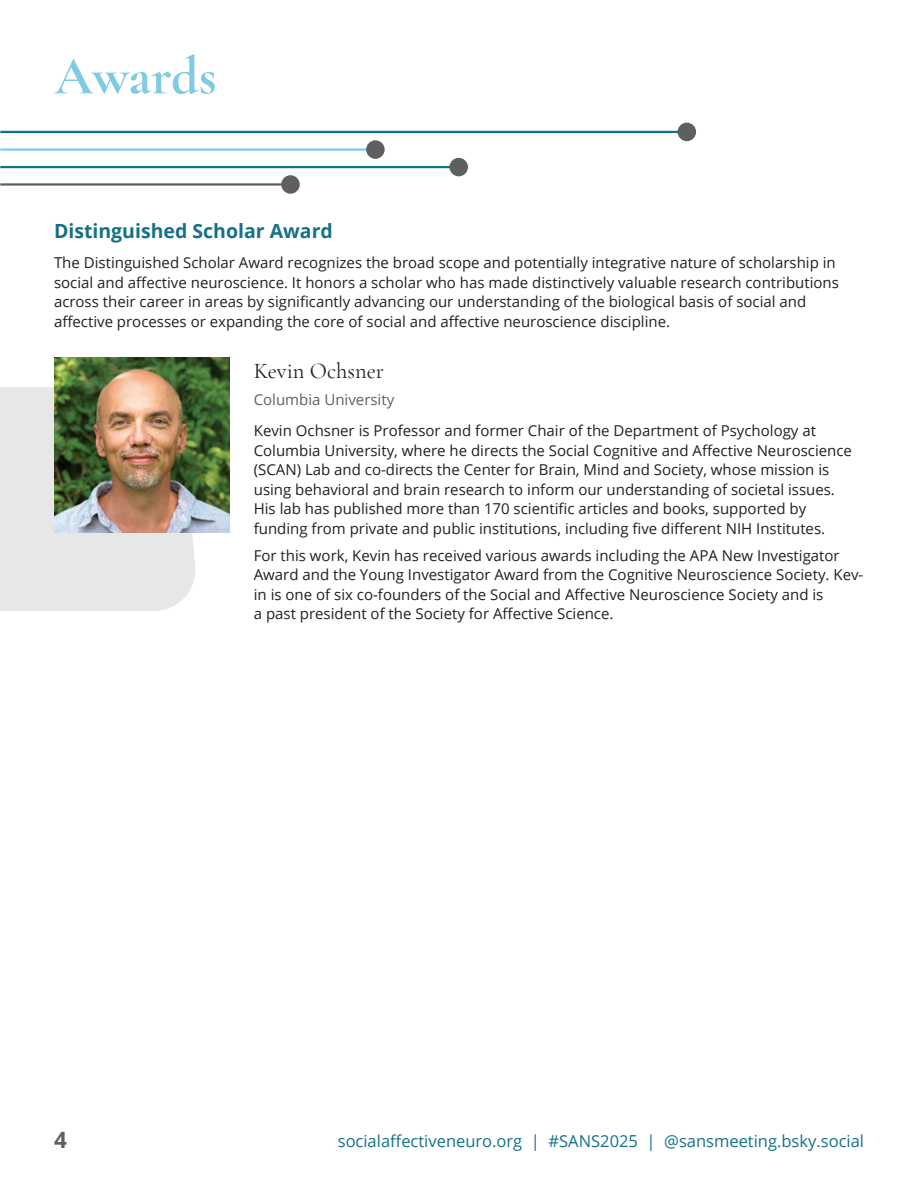
<style>
.page{position:relative;width:918px;height:1188px;background:#fff}
.page>*{position:absolute;margin:0;border:0;box-sizing:border-box;transform-origin:0 0}
.t1{font:700 54px "Cormorant Garamond";letter-spacing:-.01em;color:#7fcbe3}
.t2{font:22.5px "Cormorant Garamond";color:#231f20}
.t3{font:700 22.5px "Open Sans";color:#5e605f}
.t4{font:700 19.5px "Open Sans";color:#147188}
.t5{font:16.5px "Open Sans";color:#147188}
.t6{font:15px/19.5px "Open Sans";color:#231f20}
.t7{font:15px "Open Sans";color:#5e605f}
</style>
<div class="page">
<div style="left:0;top:387px;width:195px;height:224px;background:#e7e7e7"></div>
<img style="left:54px;top:357px;width:176px;height:176px">
<hr style="left:0;top:131px;width:684px;height:2px;background:#107288">
<hr style="left:0;top:148px;width:369px;height:3px;background:#7fcbe3">
<hr style="left:0;top:166px;width:454px;height:2px;background:#107288">
<hr style="left:0;top:183px;width:286px;height:3px;background:#5e605f">
<div style="left:281px;top:175px;width:19px;height:19px;background:#5e605f;border-radius:50%"></div>
<div style="left:449px;top:158px;width:19px;height:18px;background:#5e605f;border-radius:50%"></div>
<div style="left:366px;top:140px;width:19px;height:19px;background:#5e605f;border-radius:50%"></div>
<div style="left:678px;top:123px;width:18px;height:18px;background:#5e605f;border-radius:50%"></div>
<h1 class="t1" style="left:54px;top:43px;width:164px">Awards</h1>
<h3 class="t4" style="left:54px;top:218px;width:280px">Distinguished Scholar Award</h3>
<p class="t6" style="left:54px;top:253px;width:787px">The Distinguished Scholar Award recognizes the broad scope and potentially integrative nature of scholarship in social and affective neuroscience. It honors a scholar who has made distinctively valuable research contributions across their career in areas by significantly advancing our understanding of the biological basis of social and affective processes or expanding the core of social and affective neuroscience discipline.</p>
<h2 class="t2" style="left:254px;top:357px;width:132px">Kevin Ochsner</h2>
<p class="t7" style="left:254px;top:389px;width:142px">Columbia University</p>
<p class="t6" style="left:254px;top:421px;width:600px">Kevin Ochsner is Professor and former Chair of the Department of Psychology at Columbia University, where he directs the Social Cognitive and Affective Neuroscience (SCAN) Lab and co-directs the Center for Brain, Mind and Society, whose mission is using behavioral and brain research to inform our understanding of societal issues.<br>His lab has published more than 170 scientific articles and books, supported by funding from private and public institutions, including five different NIH Institutes.</p>
<p class="t6" style="left:254px;top:545px;width:611px">For this work, Kevin has received various awards including the APA New Investigator Award and the Young Investigator Award from the Cognitive Neuroscience Society. Kev&shy;in is one of six co-founders of the Social and Affective Neuroscience Society and is<br>a past president of the Society for Affective Science.</p>
<h2 class="t3" style="left:54px;top:1124px;width:14px">4</h2>
<p class="t5" style="left:338px;top:1130px;width:528px">socialaffectiveneuro.org | #SANS2025 | @sansmeeting.bsky.social</p>
</div>
